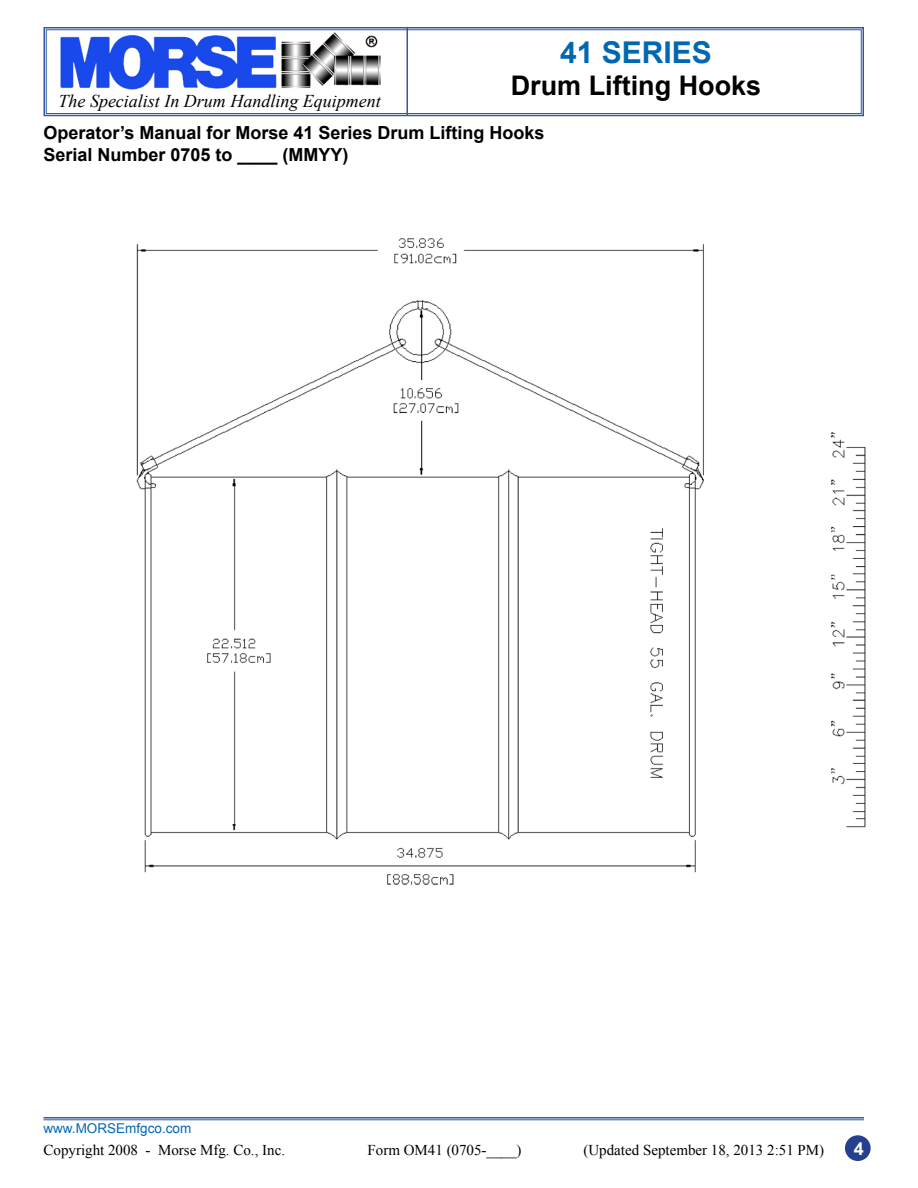
<style>
.page{position:relative;width:918px;height:1188px;background:#fff}
.page>*{position:absolute;margin:0;border:0;box-sizing:border-box;transform-origin:0 0}
.t1{font:700 30px "Arial";color:#0067b1}
.t2{font:700 27px "Arial";color:#000}
.t3{font:700 18px/21.6px "Arial";color:#000}
.t4{font:italic 18px "Times New Roman";color:#000}
.t5{font:700 18px "Arial";color:#fff}
.t6{font:15px "Times New Roman";color:#000}
.t7{font:13.5px "Arial";color:#0067b1}
</style>
<div class="page">
<svg style="left:43px;top:27px;width:821px;height:90px"></svg>
<div style="left:46px;top:29px;width:816px;height:85px;border:1px solid #2f5a9f"></div>
<hr style="left:406px;top:28px;width:2px;height:88px;background:#2f5a9f">
<div style="left:846px;top:1136px;width:24px;height:24px;background:#25408f;border-radius:50%"></div>
<div style="left:845px;top:1135px;width:26px;height:26px;border:2px solid #25408f;border-radius:50%"></div>
<hr style="left:43px;top:1117px;width:821px;height:2px;background:#2f5a9f">
<hr style="left:43px;top:1120px;width:821px;height:1px;background:#2f5a9f">
<img style="left:136px;top:238px;width:730px;height:647px">
<h1 class="t1" style="left:560px;top:33px;width:153px">41 SERIES</h1>
<h2 class="t2" style="left:511px;top:68px;width:252px">Drum Lifting Hooks</h2>
<p class="t3" style="left:44px;top:122px;width:503px">Operator’s Manual for Morse 41 Series Drum Lifting Hooks<br>Serial Number 0705 to ____ (MMYY)</p>
<p class="t4" style="left:58px;top:89px;width:324px">The Specialist In Drum Handling Equipment</p>
<p class="t7" style="left:44px;top:1120px;width:149px">www.MORSEmfgco.com</p>
<p class="t6" style="left:44px;top:1140px;width:243px">Copyright 2008 - Morse Mfg. Co., Inc.</p>
<p class="t6" style="left:368px;top:1140px;width:156px">Form OM41 (0705-____)</p>
<p class="t6" style="left:584px;top:1140px;width:242px">(Updated September 18, 2013 2:51 PM)</p>
<p class="t5" style="left:854px;top:1136px;width:12px">4</p>
</div>
